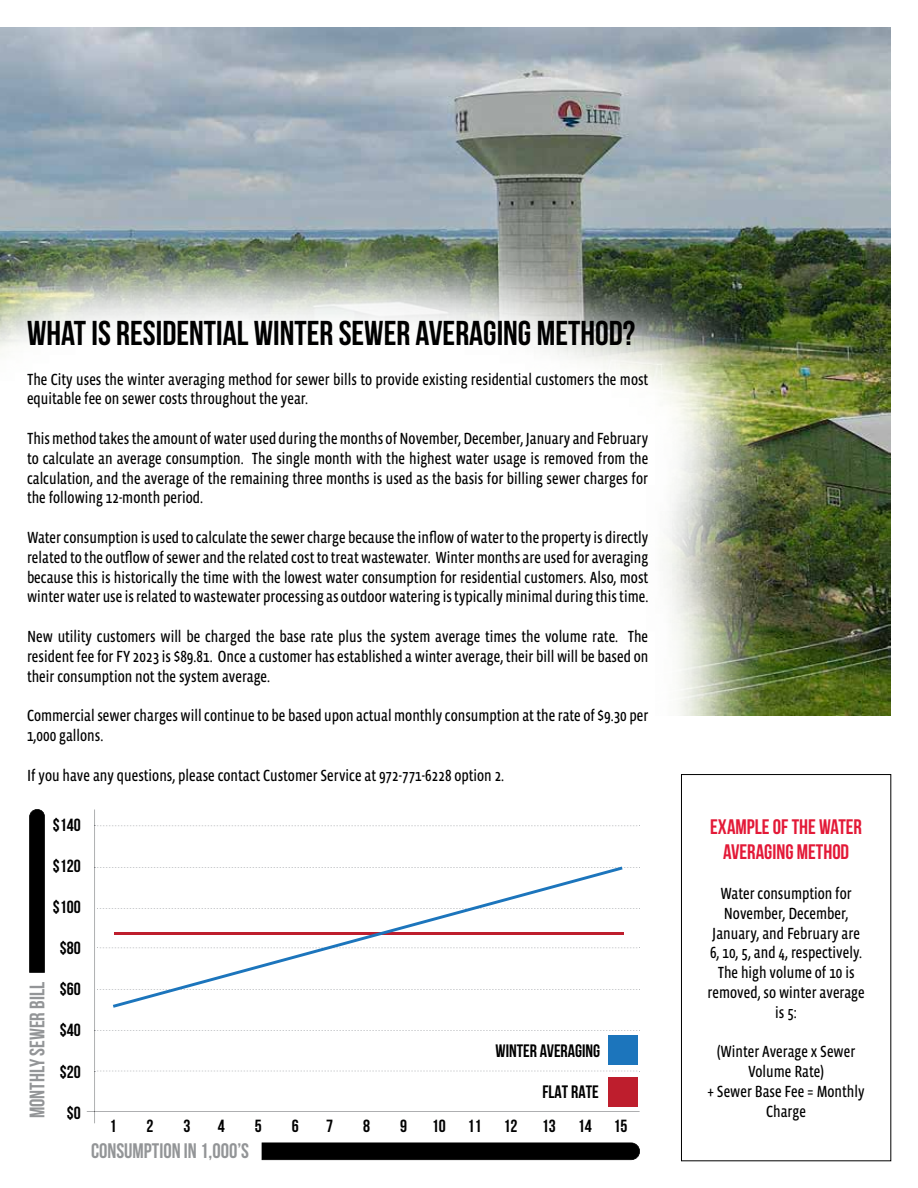
<style>
.page{position:relative;width:918px;height:1188px;background:#fff}
.page>*{position:absolute;margin:0;border:0;box-sizing:border-box;transform-origin:0 0}
.t1{font:700 34.5px "Bebas Neue";color:#000}
.t2{font:700 21px "Bebas Neue";color:#939597}
.t3{font:700 21px/25.2px "Bebas Neue";color:#e31937;text-align:center}
.t4{font:700 18px "Bebas Neue";color:#000}
.t5{font:700 17.55px "Bebas Neue";color:#000}
.t6{font:16.5px/19.8px "Vista Sans Nar OTCE";color:#000;text-align:justify}
</style>
<div class="page">
<img style="left:0;top:27px;width:891px;height:689px">
<div style="left:681px;top:774px;width:210px;height:387px;border:1px solid #000"></div>
<svg style="left:87px;top:810px;width:553px;height:313px"></svg>
<div style="left:608px;top:1036px;width:30px;height:29px;background:#1c75bc"></div>
<div style="left:608px;top:1077px;width:30px;height:30px;background:#be1e2d"></div>
<svg style="left:113px;top:867px;width:510px;height:141px"></svg>
<svg style="left:29px;top:809px;width:16px;height:164px"></svg>
<div style="left:262px;top:1143px;width:378px;height:17px;background:#000"></div>
<h1 class="t1" style="left:27px;top:314px;width:610px">WHAT IS RESIDENTIAL WINTER SEWER AVERAGING METHOD?</h1>
<p class="t6" style="left:27px;top:369px;width:623px">The City uses the winter averaging method for sewer bills to provide existing residential customers the most equitable fee on sewer costs throughout the year.</p>
<p class="t6" style="left:27px;top:428px;width:623px">This method takes the amount of water used during the months of November, December, January and February to calculate an average consumption. The single month with the highest water usage is removed from the calculation, and the average of the remaining three months is used as the basis for billing sewer charges for the following 12-month period.</p>
<p class="t6" style="left:27px;top:527px;width:623px">Water consumption is used to calculate the sewer charge because the inflow of water to the property is directly related to the outflow of sewer and the related cost to treat wastewater. Winter months are used for averaging because this is historically the time with the lowest water consumption for residential customers. Also, most winter water use is related to wastewater processing as outdoor watering is typically minimal during this time.</p>
<p class="t6" style="left:27px;top:626px;width:623px">New utility customers will be charged the base rate plus the system average times the volume rate. The resident fee for FY 2023 is $89.81. Once a customer has established a winter average, their bill will be based on their consumption not the system average.</p>
<p class="t6" style="left:27px;top:706px;width:623px">Commercial sewer charges will continue to be based upon actual monthly consumption at the rate of $9.30 per<br>1,000 gallons.</p>
<p class="t6" style="left:27px;top:765px;width:479px">If you have any questions, please contact Customer Service at 972-771-6228 option 2.</p>
<p class="t2" style="left:26px;top:1118px;width:138px;rotate:-90deg">MONTHLY SEWER BILL</p>
<p class="t5" style="left:53px;top:815px;width:29px">$140</p>
<p class="t5" style="left:53px;top:856px;width:29px">$120</p>
<p class="t5" style="left:53px;top:897px;width:29px">$100</p>
<p class="t5" style="left:60px;top:939px;width:22px">$80</p>
<p class="t5" style="left:60px;top:980px;width:22px">$60</p>
<p class="t5" style="left:60px;top:1021px;width:22px">$40</p>
<p class="t5" style="left:60px;top:1062px;width:22px">$20</p>
<p class="t5" style="left:67px;top:1103px;width:15px">$0</p>
<p class="t4" style="left:496px;top:1041px;width:106px">WINTER AVERAGING</p>
<p class="t4" style="left:542px;top:1081px;width:58px">FLAT RATE</p>
<p class="t5" style="left:110px;top:1117px;width:8px">1</p>
<p class="t5" style="left:147px;top:1117px;width:8px">2</p>
<p class="t5" style="left:184px;top:1117px;width:8px">3</p>
<p class="t5" style="left:218px;top:1117px;width:8px">4</p>
<p class="t5" style="left:255px;top:1117px;width:8px">5</p>
<p class="t5" style="left:292px;top:1117px;width:8px">6</p>
<p class="t5" style="left:326px;top:1117px;width:8px">7</p>
<p class="t5" style="left:363px;top:1117px;width:8px">8</p>
<p class="t5" style="left:400px;top:1117px;width:8px">9</p>
<p class="t5" style="left:432px;top:1117px;width:87px">10 11 12</p>
<p class="t5" style="left:542px;top:1117px;width:87px">13 14 15</p>
<p class="t2" style="left:91px;top:1139px;width:160px">CONSUMPTION IN 1,000’S</p>
<p class="t3" style="left:710px;top:814px;width:153px">EXAMPLE OF THE WATER<br>AVERAGING METHOD</p>
<p class="t6" style="left:708px;top:883px;width:159px;text-align:center">Water consumption for<br>November, December,<br>January, and February are<br>6, 10, 5, and 4, respectively.<br>The high volume of 10 is removed, so winter average is 5:</p>
<p class="t6" style="left:708px;top:1042px;width:159px;text-align:center">(Winter Average x Sewer<br>Volume Rate)<br>+ Sewer Base Fee = Monthly<br>Charge</p>
</div>
